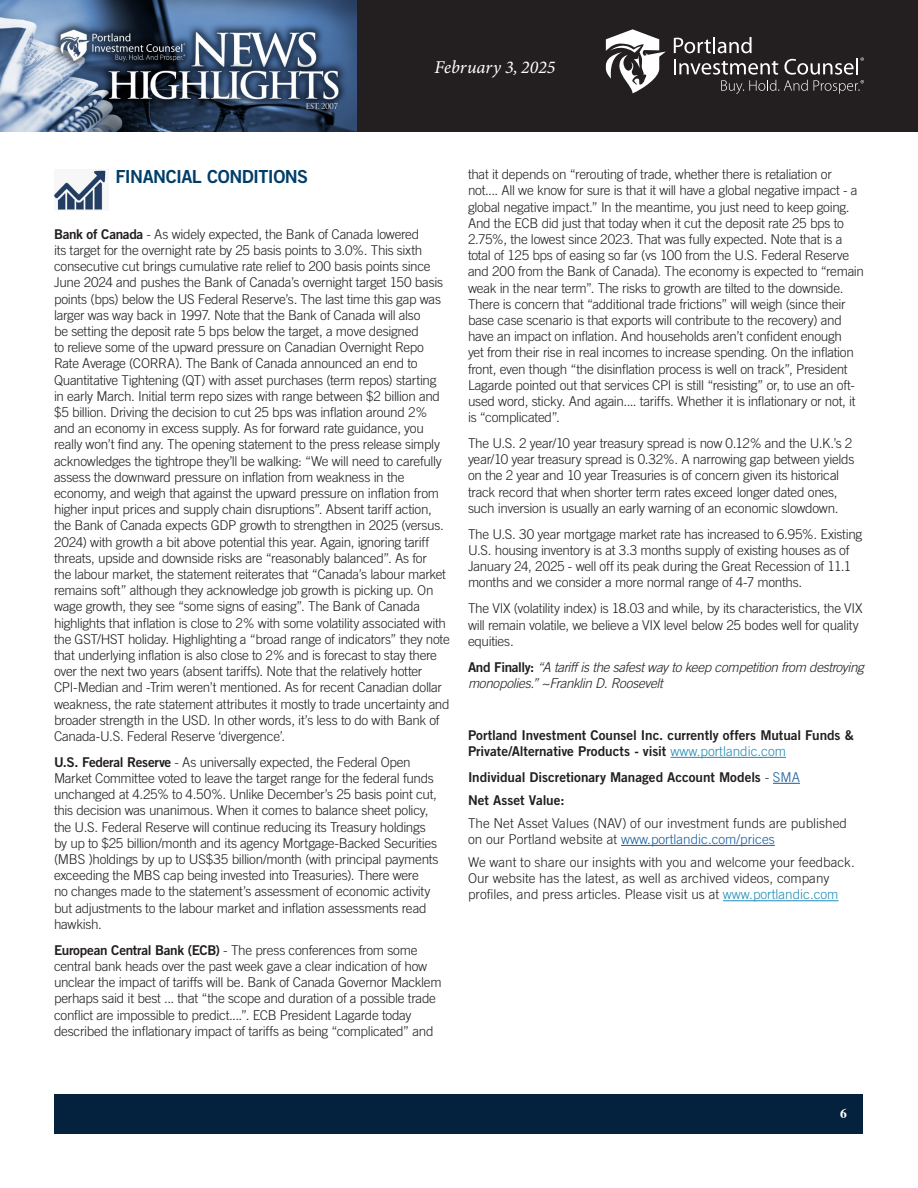
<style>
.page{position:relative;width:918px;height:1188px;background:#fff}
.page>*{position:absolute;margin:0;border:0;box-sizing:border-box;transform-origin:0 0}
.Article_-_Body{font:18px "Trade Gothic Bold Two";letter-spacing:-.03em;color:#003e69}
.t1{font:italic 18px "Minion Variable Concept";color:#fff}
.Article_-_Body-2{font:300 13.5px/16.2px "Trade Gothic";letter-spacing:-.02em;color:#231f20}
.Article_-_Body-3{font:300 13.5px/16.2px "Trade Gothic";color:#231f20}
.Article_-_Body-4{font:13.5px/16.2px "Trade Gothic Bold Two";letter-spacing:-.005em;color:#231f20}
.Article_-_Body-5{font:italic 300 13.5px/16.2px "Trade Gothic";letter-spacing:-.025em;color:#231f20}
.t2{font:700 13.5px "Times";color:#fff}
.s1{font-family:"Trade Gothic Bold Two";font-weight:400}
.s2{font-family:"Trade Gothic Bold Two";font-weight:400;font-style:normal}
.s3{font-family:"Trade Gothic";font-weight:300;color:#218cb6}
.s4{font-family:"Trade Gothic";font-weight:300}
.s5{font-family:"Trade Gothic";font-weight:300;color:#175d9e}
.s6{color:#175d9e}
.s7{color:#218cb6}
</style>
<div class="page">
<div style="left:356px;top:0;width:562px;height:132px;background:#231f20"></div>
<img style="left:0;top:0;width:356px;height:132px">
<svg style="left:674px;top:37px;width:190px;height:57px"></svg>
<svg style="left:606px;top:29px;width:60px;height:64px"></svg>
<div style="left:55px;top:1094px;width:808px;height:39px;background:#04213e"></div>
<img style="left:54px;top:170px;width:52px;height:40px">
<hr style="left:671px;top:757px;width:115px;height:1px;background:#218cb6">
<svg style="left:773px;top:783px;width:27px;height:1px"></svg>
<hr style="left:621px;top:845px;width:154px;height:1px;background:#175d9e">
<hr style="left:723px;top:900px;width:116px;height:1px;background:#218cb6">
<h1 class="t1" style="left:434px;top:55px;width:123px">February 3, 2025</h1>
<p class="Article_-_Body" style="left:116px;top:165px;width:194px">FINANCIAL CONDITIONS</p>
<p class="Article_-_Body-2" style="left:54px;top:226px;width:397px"><span class="s1">Bank of Canada</span> - As widely expected, the Bank of Canada lowered<br>its target for the overnight rate by 25 basis points to 3.0%. This sixth consecutive cut brings cumulative rate relief to 200 basis points since June 2024 and pushes the Bank of Canada’s overnight target 150 basis points (bps) below the US Federal Reserve’s. The last time this gap was larger was way back in 1997. Note that the Bank of Canada will also<br>be setting the deposit rate 5 bps below the target, a move designed<br>to relieve some of the upward pressure on Canadian Overnight Repo Rate Average (CORRA). The Bank of Canada announced an end to Quantitative Tightening (QT) with asset purchases (term repos) starting in early March. Initial term repo sizes with range between $2 billion and $5 billion. Driving the decision to cut 25 bps was inflation around 2% and an economy in excess supply. As for forward rate guidance, you really won’t find any. The opening statement to the press release simply acknowledges the tightrope they’ll be walking: “We will need to carefully assess the downward pressure on inflation from weakness in the economy, and weigh that against the upward pressure on inflation from higher input prices and supply chain disruptions”. Absent tariff action, the Bank of Canada expects GDP growth to strengthen in 2025 (versus.<br>2024) with growth a bit above potential this year. Again, ignoring tariff threats, upside and downside risks are “reasonably balanced”. As for<br>the labour market, the statement reiterates that “Canada’s labour market remains soft” although they acknowledge job growth is picking up. On wage growth, they see “some signs of easing”. The Bank of Canada highlights that inflation is close to 2% with some volatility associated with the GST/HST holiday. Highlighting a “broad range of indicators” they note that underlying inflation is also close to 2% and is forecast to stay there over the next two years (absent tariffs). Note that the relatively hotter CPI-Median and -Trim weren’t mentioned. As for recent Canadian dollar weakness, the rate statement attributes it mostly to trade uncertainty and broader strength in the USD. In other words, it’s less to do with Bank of Canada-U.S. Federal Reserve ‘divergence’.</p>
<p class="Article_-_Body-2" style="left:54px;top:754px;width:386px"><span class="s1">U.S. Federal Reserve</span> - As universally expected, the Federal Open Market Committee voted to leave the target range for the federal funds unchanged at 4.25% to 4.50%. Unlike December’s 25 basis point cut, this decision was unanimous. When it comes to balance sheet policy, the U.S. Federal Reserve will continue reducing its Treasury holdings by up to $25 billion/month and its agency Mortgage-Backed Securities (MBS )holdings by up to US$35 billion/month (with principal payments exceeding the MBS cap being invested into Treasuries). There were<br>no changes made to the statement’s assessment of economic activity but adjustments to the labour market and inflation assessments read hawkish.</p>
<p class="Article_-_Body-2" style="left:54px;top:942px;width:389px"><span class="s1">European Central Bank (ECB)</span> - The press conferences from some central bank heads over the past week gave a clear indication of how unclear the impact of tariffs will be. Bank of Canada Governor Macklem perhaps said it best ... that “the scope and duration of a possible trade conflict are impossible to predict....”. ECB President Lagarde today described the inflationary impact of tariffs as being “complicated” and</p>
<p class="Article_-_Body-2" style="left:468px;top:166px;width:398px">that it depends on “rerouting of trade, whether there is retaliation or not.... All we know for sure is that it will have a global negative impact - a global negative impact.” In the meantime, you just need to keep going.<br>And the ECB did just that today when it cut the deposit rate 25 bps to 2.75%, the lowest since 2023. That was fully expected. Note that is a total of 125 bps of easing so far (vs 100 from the U.S. Federal Reserve and 200 from the Bank of Canada). The economy is expected to “remain weak in the near term”. The risks to growth are tilted to the downside.<br>There is concern that “additional trade frictions” will weigh (since their base case scenario is that exports will contribute to the recovery) and have an impact on inflation. And households aren’t confident enough<br>yet from their rise in real incomes to increase spending. On the inflation front, even though “the disinflation process is well on track”, President Lagarde pointed out that services CPI is still “resisting” or, to use an oft&shy;used word, sticky. And again.... tariffs. Whether it is inflationary or not, it is “complicated”.</p>
<p class="Article_-_Body-2" style="left:468px;top:435px;width:388px">The U.S. 2 year/10 year treasury spread is now 0.12% and the U.K.’s 2 year/10 year treasury spread is 0.32%. A narrowing gap between yields on the 2 year and 10 year Treasuries is of concern given its historical track record that when shorter term rates exceed longer dated ones, such inversion is usually an early warning of an economic slowdown.</p>
<p class="Article_-_Body-2" style="left:468px;top:526px;width:396px">The U.S. 30 year mortgage market rate has increased to 6.95%. Existing U.S. housing inventory is at 3.3 months supply of existing houses as of January 24, 2025 - well off its peak during the Great Recession of 11.1 months and we consider a more normal range of 4-7 months.</p>
<p class="Article_-_Body-2" style="left:468px;top:600px;width:396px">The VIX (volatility index) is 18.03 and while, by its characteristics, the VIX will remain volatile, we believe a VIX level below 25 bodes well for quality equities.</p>
<p class="Article_-_Body-5" style="left:468px;top:659px;width:397px"><span class="s2">And Finally:</span> “A tariff is the safest way to keep competition from destroying monopolies.” ~Franklin D. Roosevelt</p>
<p class="Article_-_Body-4" style="left:468px;top:727px;width:387px">Portland Investment Counsel Inc. currently offers Mutual Funds &amp;<br>Private/Alternative Products - visit <span class="s3">www.portlandic.com</span></p>
<p class="Article_-_Body-4" style="left:468px;top:769px;width:333px">Individual Discretionary Managed Account Models <span class="s4">-</span> <span class="s5">SMA</span></p>
<p class="Article_-_Body-4" style="left:468px;top:792px;width:98px">Net Asset Value:</p>
<p class="Article_-_Body-3" style="left:468px;top:815px;width:381px">The Net Asset Values (NAV) of our investment funds are published on our Portland website at <span class="s6">www.portlandic.com/prices</span></p>
<p class="Article_-_Body-3" style="left:468px;top:854px;width:388px">We want to share our insights with you and welcome your feedback.<br>Our website has the latest, as well as archived videos, company profiles, and press articles. Please visit us at <span class="s7">www.portlandic.com</span></p>
<p class="t2" style="left:840px;top:1100px;width:8px">6</p>
</div>
